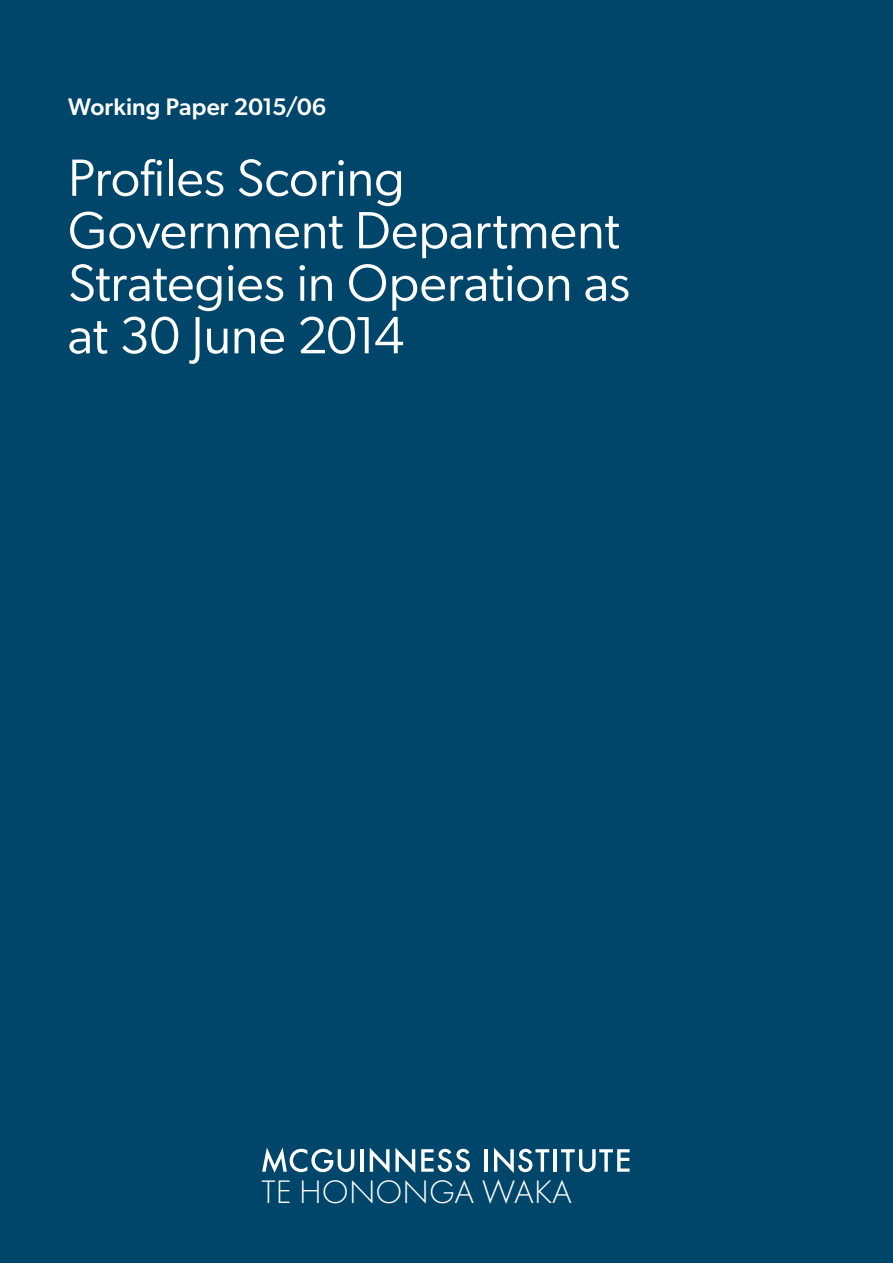
<style>
.page{position:relative;width:893px;height:1263px;background:#00456a}
.page>*{position:absolute;margin:0;border:0;box-sizing:border-box;transform-origin:0 0}
.Cover_title{font:52.5px/52.5px "Gibson";color:#fff}
.t1{font:300 33.75px "Futura PT";color:#fff}
.WP_title{font:500 24px "Gibson";letter-spacing:.005em;color:#fff}
</style>
<div class="page">
<svg style="left:262px;top:1147px;width:92px;height:26px"></svg>
<hr style="left:360px;top:1149px;width:4px;height:23px;background:#fff">
<svg style="left:370px;top:1148px;width:19px;height:25px"></svg>
<svg style="left:395px;top:1148px;width:20px;height:25px"></svg>
<svg style="left:421px;top:1149px;width:49px;height:23px"></svg>
<hr style="left:485px;top:1149px;width:3px;height:23px;background:#fff">
<svg style="left:494px;top:1148px;width:55px;height:25px"></svg>
<hr style="left:553px;top:1149px;width:4px;height:23px;background:#fff">
<svg style="left:561px;top:1149px;width:69px;height:23px"></svg>
<p class="WP_title" style="left:68px;top:92px;width:260px">Working Paper 2015/06</p>
<p class="Cover_title" style="left:68px;top:151px;width:564px">Profiles Scoring<br>Government Department<br>Strategies in Operation as at 30 June 2014</p>
<p class="t1" style="left:262px;top:1172px;width:312px">TE HONONGA WAKA</p>
</div>
